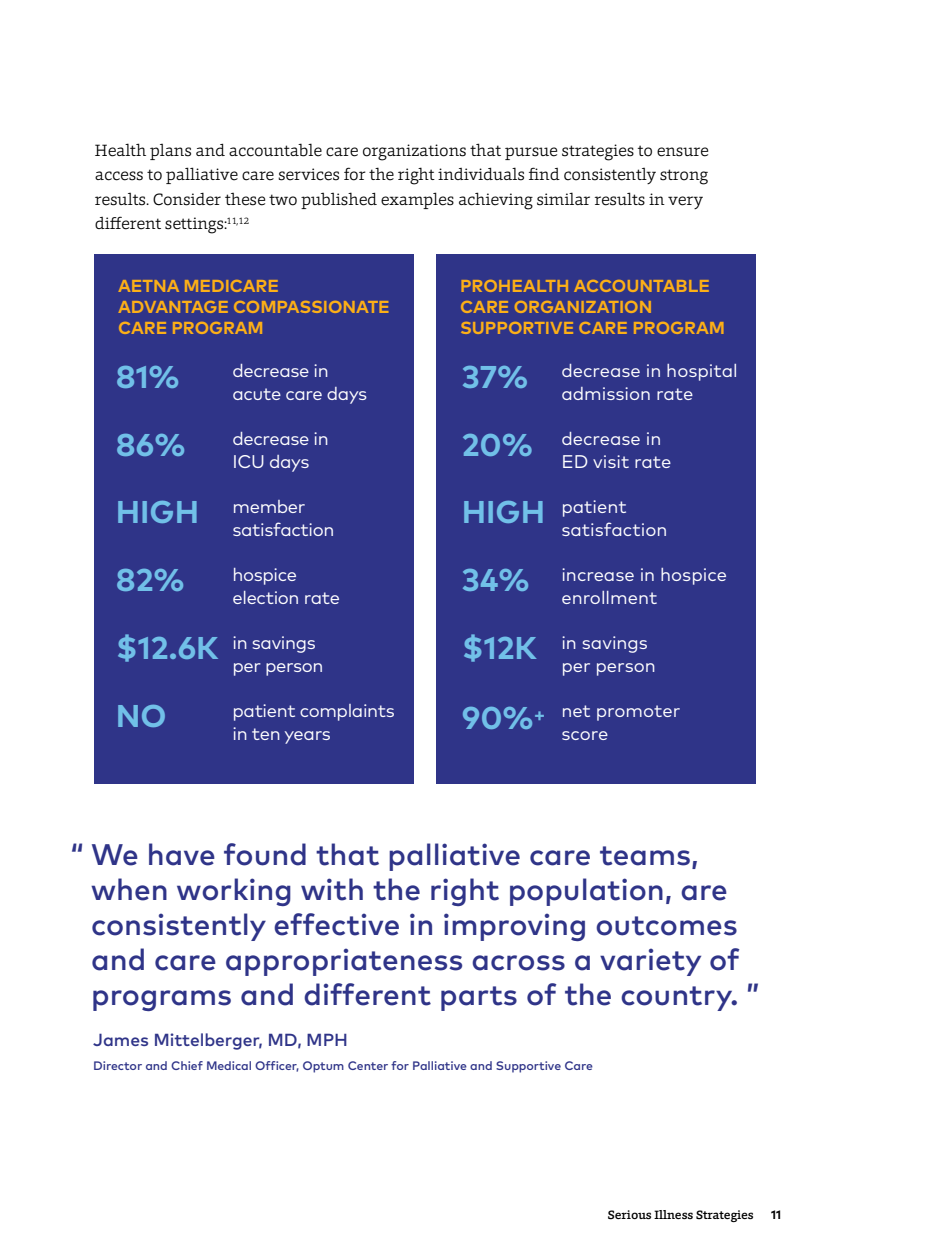
<style>
.page{position:relative;width:945px;height:1260px;background:#fff}
.page>*{position:absolute;margin:0;border:0;box-sizing:border-box;transform-origin:0 0}
.t1{font:700 31.5px "Mark Pro";color:#71c0e8}
.t2{font:500 29.75px/35px "Mark Pro";color:#2f3488}
.t3{font:18.38px/22.8px "Mark Pro";color:#fff}
.t4{font:18.38px/22.8px "Mark Pro";letter-spacing:-.02em;color:#fff}
.t5{font:700 17.5px/21px "Mark Pro";letter-spacing:-.005em;color:#fcaf17}
.t6{font:500 17.5px "Mark Pro";letter-spacing:-.005em;color:#2f3488}
.t7{font:300 16.62px/24.5px "Foro";letter-spacing:-.005em;color:#000}
.t8{font:500 12.25px "Mark Pro";letter-spacing:-.005em;color:#2f3488}
.t9{font:500 12.25px "Foro";letter-spacing:-.005em;color:#000}
.t10{font:700 12.25px "Mark Pro";color:#000}
.s1{font-weight:700;font-size:31.5px;color:#71c0e8}
.s2{font-weight:700;font-size:19.43px;color:#71c0e8}
</style>
<div class="page">
<div style="left:94px;top:255px;width:320px;height:529px;background:#2f3488"></div>
<div style="left:436px;top:255px;width:320px;height:529px;background:#2f3488"></div>
<p class="t7" style="left:95px;top:138px;width:615px">Health plans and accountable care organizations that pursue strategies to ensure access to palliative care services for the right individuals find consistently strong results. Consider these two published examples achieving similar results in very different settings:<sup>11,12</sup></p>
<p class="t5" style="left:118px;top:274px;width:273px">AETNA MEDICARE<br>ADVANTAGE COMPASSIONATE<br>CARE PROGRAM</p>
<p class="t5" style="left:460px;top:274px;width:267px">PROHEALTH ACCOUNTABLE<br>CARE ORGANIZATION<br>SUPPORTIVE CARE PROGRAM</p>
<p class="t3" style="left:561px;top:358px;width:178px;text-indent:-100px"><span class="s1">37%</span> decrease in hospital admission rate</p>
<p class="t3" style="left:561px;top:426px;width:112px;text-indent:-100px"><span class="s1">20%</span> decrease in<br>ED visit rate</p>
<p class="t3" style="left:561px;top:494px;width:108px;text-indent:-100px"><span class="s1">HIGH</span> patient satisfaction</p>
<p class="t3" style="left:561px;top:562px;width:167px;text-indent:-100px"><span class="s1">34%</span> increase in hospice enrollment</p>
<p class="t3" style="left:561px;top:630px;width:96px;text-indent:-100px"><span class="s1">$12K</span> in savings per person</p>
<p class="t3" style="left:561px;top:697px;width:120px;text-indent:-100px"><span class="s1">90%</span><span class="s2">+</span> net promoter score</p>
<h1 class="t1" style="left:116px;top:353px;width:66px">81%</h1>
<p class="t4" style="left:233px;top:358px;width:136px">decrease in acute care days</p>
<h1 class="t1" style="left:116px;top:421px;width:71px">86%</h1>
<p class="t4" style="left:233px;top:426px;width:98px">decrease in<br>ICU days</p>
<p class="t4" style="left:233px;top:494px;width:103px;text-indent:-117px"><span class="s1">HIGH</span> member satisfaction</p>
<h1 class="t1" style="left:116px;top:556px;width:70px">82%</h1>
<p class="t4" style="left:233px;top:562px;width:109px">hospice election rate</p>
<p class="t4" style="left:233px;top:630px;width:93px;text-indent:-117px"><span class="s1">$12.6K</span> in savings per person</p>
<h1 class="t1" style="left:116px;top:692px;width:52px">NO</h1>
<p class="t4" style="left:233px;top:697px;width:164px">patient complaints in ten years</p>
<h2 class="t2" style="left:91px;top:835px;width:670px;text-indent:-21px">“ We have found that palliative care teams, when working with the right population, are consistently effective in improving outcomes and care appropriateness across a variety of programs and different parts of the country. ”</h2>
<p class="t6" style="left:93px;top:1026px;width:256px">James Mittelberger, MD, MPH</p>
<p class="t8" style="left:93px;top:1057px;width:501px">Director and Chief Medical Officer, Optum Center for Palliative and Supportive Care</p>
<p class="t9" style="left:608px;top:1207px;width:148px">Serious Illness Strategies</p>
<p class="t10" style="left:771px;top:1205px;width:11px">11</p>
</div>
